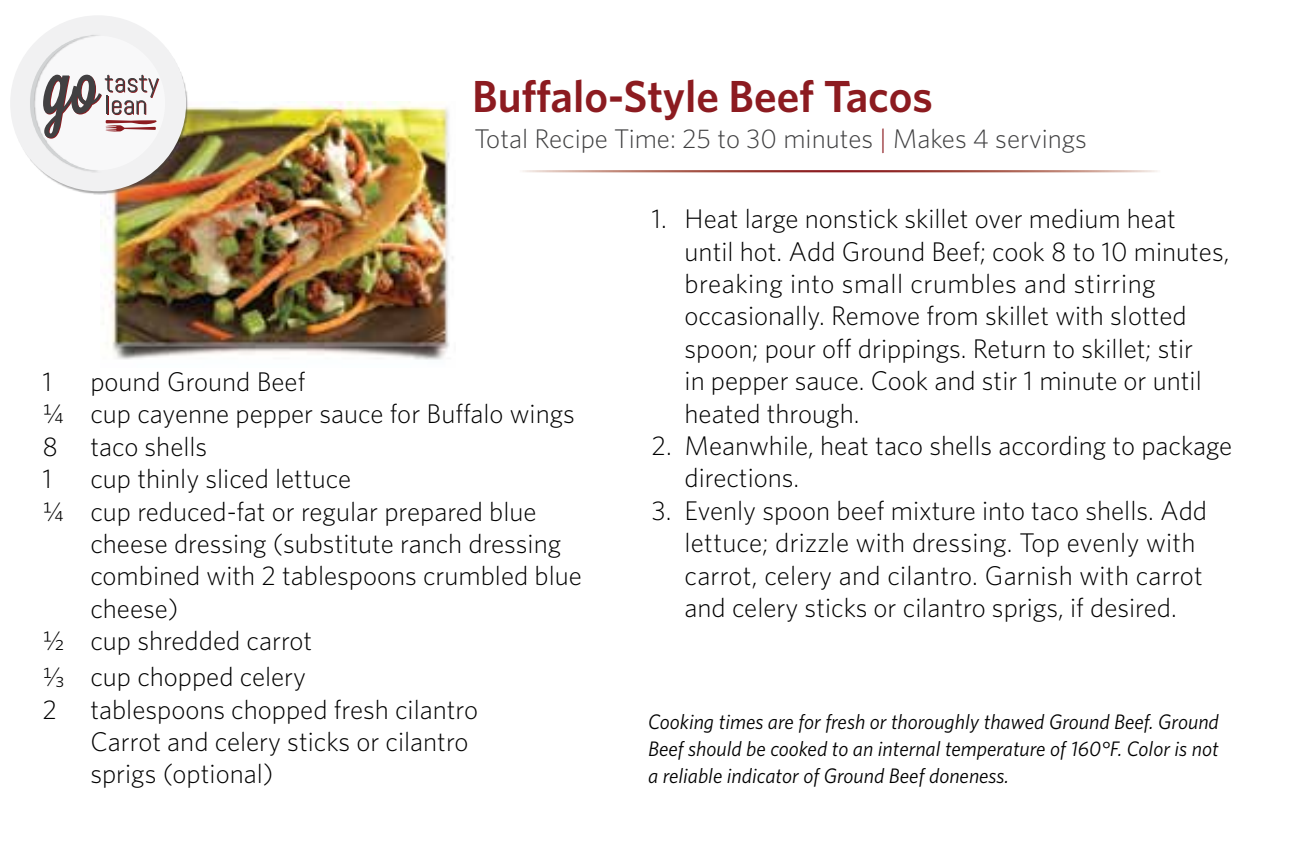
<style>
.page{position:relative;width:1296px;height:864px;background:#fff}
.page>*{position:absolute;margin:0;border:0;box-sizing:border-box;transform-origin:0 0}
.t1{font:600 45px "Whitney";color:#8c1b20}
.t2{font:300 27px/32.4px "Whitney";color:#000}
.t3{font:300 27px "Whitney";color:#404041}
.t4{font:italic 21px/27px "Whitney";color:#000;text-align:justify}
.s1{color:#414142}
.s2{color:#8c1b20}
</style>
<div class="page">
<img style="left:101px;top:102px;width:352px;height:258px">
<img style="left:65px;top:59px;width:138px;height:150px">
<div style="left:10px;top:15px;width:176px;height:176px;background:#f1f1f2;border-radius:50%"></div>
<img style="left:17px;top:22px;width:80px;height:165px">
<svg style="left:30px;top:35px;width:129px;height:136px"></svg>
<h1 class="t1" style="left:472px;top:66px;width:462px">Buffalo-Style Beef Tacos</h1>
<p class="t3" style="left:474px;top:121px;width:614px">Total R<span class="s1">ec</span>ipe Time: 25 to 30 minutes <span class="s2">|</span> Makes 4 servings</p>
<p class="t2" style="left:42px;top:365px;width:534px;text-indent:48px">pound Ground Beef<br>¼ cup cayenne pepper sauce for Buffalo wings<br>8 taco shells<br>1</p>
<p class="t2" style="left:42px;top:365px;width:11px">1</p>
<p class="t2" style="left:90px;top:462px;width:262px">cup thinly sliced lettuce</p>
<p class="t2" style="left:42px;top:494px;width:496px">¼ cup reduced-fat or regular prepared blue</p>
<p class="t2" style="left:90px;top:527px;width:472px">cheese dressing (substitute ranch dressing</p>
<p class="t2" style="left:90px;top:559px;width:493px">combined with 2 tablespoons crumbled blue</p>
<p class="t2" style="left:90px;top:591px;width:90px">cheese)</p>
<p class="t2" style="left:42px;top:624px;width:271px">½ cup shredded carrot</p>
<p class="t2" style="left:42px;top:660px;width:265px">¹⁄³ cup chopped celery</p>
<p class="t2" style="left:42px;top:692px;width:437px">2 tablespoons chopped fresh cilantro</p>
<p class="t2" style="left:90px;top:725px;width:380px">Carrot and celery sticks or cilantro</p>
<p class="t2" style="left:90px;top:757px;width:185px">sprigs (optional)</p>
<p class="t2" style="left:685px;top:202px;width:546px;text-indent:-33px">1. Heat large nonstick skillet over medium heat until hot. Add Ground Beef; cook 8 to 10 minutes, breaking into small crumbles and stirring occasionally. Remove from skillet with slotted spoon; pour off drippings. Return to skillet; stir<br>in pepper sauce. Cook and stir 1 minute or until heated through.</p>
<p class="t2" style="left:685px;top:429px;width:549px;text-indent:-33px">2. Meanwhile, heat taco shells according to package directions.</p>
<p class="t2" style="left:685px;top:493px;width:524px;text-indent:-33px">3. Evenly spoon beef mixture into taco shells. Add lettuce; drizzle with dressing. Top evenly with carrot, celery and cilantro. Garnish with carrot and celery sticks or cilantro sprigs, if desired.</p>
<p class="t4" style="left:648px;top:708px;width:572px">Cooking times are for fresh or thoroughly thawed Ground Beef. Ground Beef should be cooked to an internal temperature of 160°F. Color is not a reliable indicator of Ground Beef doneness.</p>
</div>
